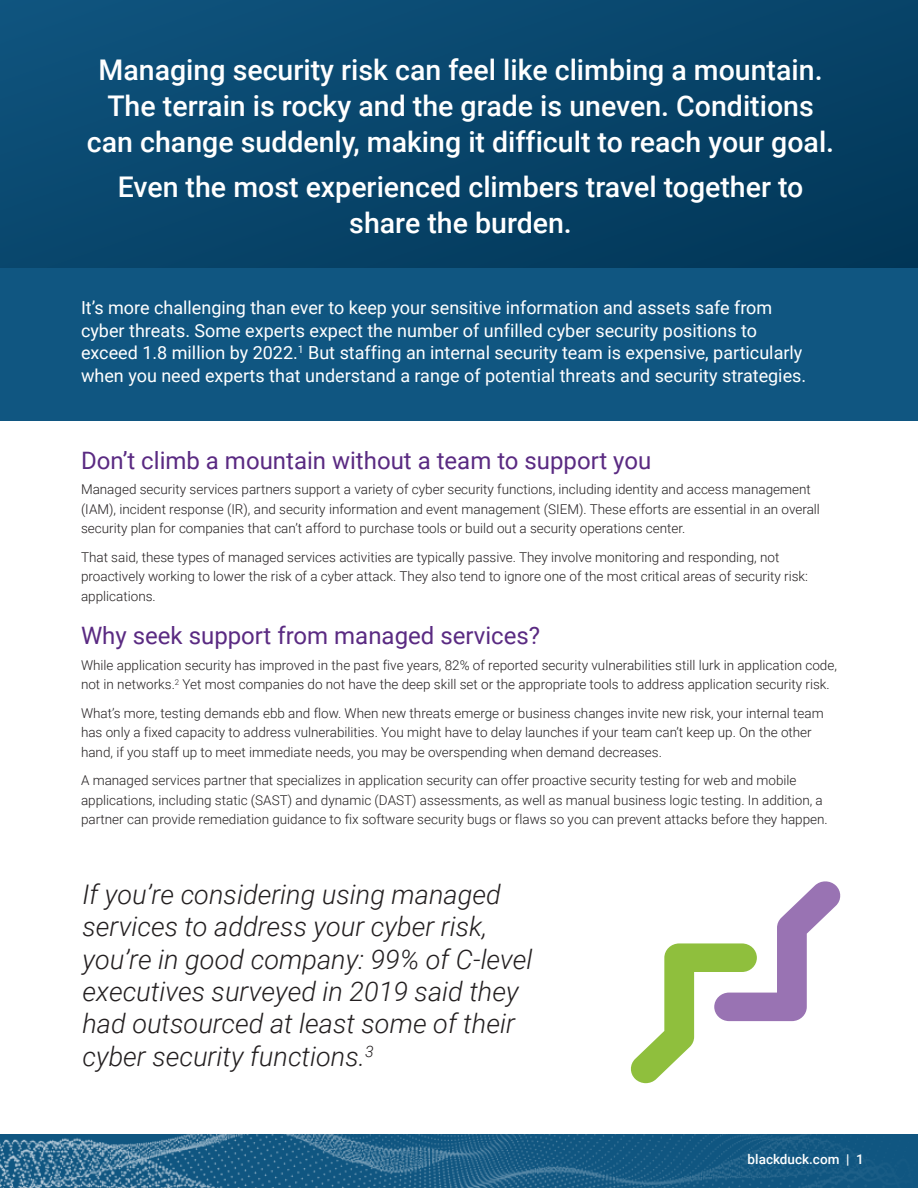
<style>
.page{position:relative;width:918px;height:1188px;background:#fff}
.page>*{position:absolute;margin:0;border:0;box-sizing:border-box;transform-origin:0 0}
.BODY_COPY{font:500 28.5px/36px "Roboto";color:#fff;text-align:center}
.BODY_COPY-2{font:italic 300 27px/32.4px "Roboto";color:#231f20}
.HEADING_1{font:24px "Roboto";color:#5a2a82}
.BODY_COPY-3{font:18px/22.5px "Roboto";color:#fff}
.BODY_COPY-4{font:300 13.5px/19.5px "Roboto";color:#231f20}
.t1{font:500 13.5px "Roboto";color:#fff}
</style>
<div class="page">
<img style="left:0;top:1134px;width:918px;height:54px">
<div style="left:0;top:0;width:918px;height:301px;background:linear-gradient(to right,#0c4e76,#043c5f)"></div>
<div style="left:0;top:268px;width:918px;height:152px;background:#105681"></div>
<svg style="left:630px;top:881px;width:211px;height:202px"></svg>
<p class="BODY_COPY" style="left:87px;top:51px;width:749px">Managing security risk can feel like climbing a mountain.<br>The terrain is rocky and the grade is uneven. Conditions can change suddenly, making it difficult to reach your goal.</p>
<p class="BODY_COPY" style="left:118px;top:168px;width:687px">Even the most experienced climbers travel together to share the burden.</p>
<p class="BODY_COPY-3" style="left:81px;top:296px;width:727px">It’s more challenging than ever to keep your sensitive information and assets safe from cyber threats. Some experts expect the number of unfilled cyber security positions to exceed 1.8 million by 2022.<sup>1</sup> But staffing an internal security team is expensive, particularly when you need experts that understand a range of potential threats and security strategies.</p>
<p class="HEADING_1" style="left:81px;top:443px;width:572px">Don’t climb a mountain without a team to support you</p>
<p class="BODY_COPY-4" style="left:81px;top:479px;width:741px">Managed security services partners support a variety of cyber security functions, including identity and access management (IAM), incident response (IR), and security information and event management (SIEM). These efforts are essential in an overall security plan for companies that can’t afford to purchase tools or build out a security operations center.</p>
<p class="BODY_COPY-4" style="left:81px;top:547px;width:729px">That said, these types of managed services activities are typically passive. They involve monitoring and responding, not proactively working to lower the risk of a cyber attack. They also tend to ignore one of the most critical areas of security risk: applications.</p>
<p class="HEADING_1" style="left:81px;top:619px;width:461px">Why seek support from managed services?</p>
<p class="BODY_COPY-4" style="left:81px;top:655px;width:758px">While application security has improved in the past five years, 82% of reported security vulnerabilities still lurk in application code, not in networks.<sup>2</sup> Yet most companies do not have the deep skill set or the appropriate tools to address application security risk.</p>
<p class="BODY_COPY-4" style="left:81px;top:703px;width:744px">What’s more, testing demands ebb and flow. When new threats emerge or business changes invite new risk, your internal team has only a fixed capacity to address vulnerabilities. You might have to delay launches if your team can’t keep up. On the other hand, if you staff up to meet immediate needs, you may be overspending when demand decreases.</p>
<p class="BODY_COPY-4" style="left:81px;top:770px;width:748px">A managed services partner that specializes in application security can offer proactive security testing for web and mobile applications, including static (SAST) and dynamic (DAST) assessments, as well as manual business logic testing. In addition, a partner can provide remediation guidance to fix software security bugs or flaws so you can prevent attacks before they happen.</p>
<p class="BODY_COPY-2" style="left:82px;top:877px;width:452px">If you’re considering using managed services to address your cyber risk, you’re in good company: 99% of C-level executives surveyed in 2019 said they had outsourced at least some of their cyber security functions.<sup>3</sup></p>
<p class="t1" style="left:748px;top:1149px;width:118px">blackduck.com | 1</p>
</div>
